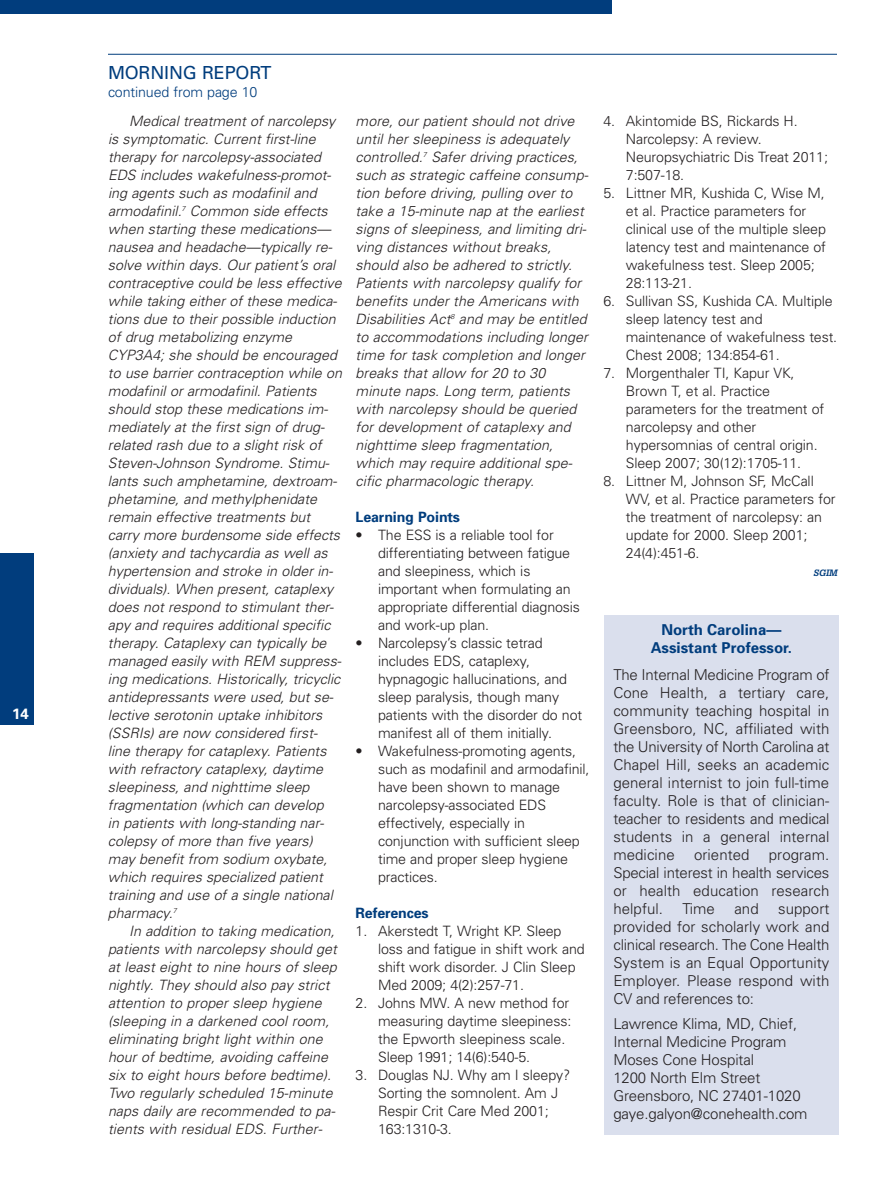
<style>
.page{position:relative;width:891px;height:1188px;background:#fff}
.page>*{position:absolute;margin:0;border:0;box-sizing:border-box;transform-origin:0 0}
.t1{font:18px "Univers";letter-spacing:-.01em;color:#013d7d}
.t2{font:300 15px/18px "Univers";letter-spacing:-.01em;color:#231f20;text-align:justify}
.t3{font:700 15px/18px "Univers";color:#013d7d;text-align:center}
.t4{font:700 15px "Univers";color:#fff}
.t5{font:italic 300 14.25px/18px "Univers";color:#231f20}
.t6{font:300 14.25px/18px "Univers";letter-spacing:-.01em;color:#231f20}
.t7{font:700 14.25px "Univers";letter-spacing:-.01em;color:#013d7d}
.t8{font:300 14.25px "Univers";letter-spacing:-.01em;color:#013d7d}
.t9{font:italic 700 9px "Glypha";color:#013d7d}
</style>
<div class="page">
<div style="left:0;top:553px;width:34px;height:172px;background:#013d7d"></div>
<div style="left:0;top:0;width:612px;height:14px;background:#013d7d"></div>
<hr style="left:108px;top:54px;width:729px;height:1px;background:#013d7d">
<div style="left:604px;top:615px;width:234px;height:519px;background:#dadfed"></div>
<p class="t4" style="left:12px;top:708px;width:18px">14</p>
<p class="t1" style="left:108px;top:66px;width:165px">MORNING REPORT</p>
<p class="t8" style="left:108px;top:86px;width:151px">continued from page 10</p>
<p class="t5" style="left:108px;top:114px;width:236px;text-indent:21px">Medical treatment of narcolepsy is symptomatic. Current first-line therapy for narcolepsy-associated EDS includes wakefulness-promot&shy;ing agents such as modafinil and armodafinil.<sup>7</sup> Common side effects when starting these medications— nausea and headache—typically re&shy;solve within days. Our patient’s oral contraceptive could be less effective while taking either of these medica&shy;tions due to their possible induction of drug metabolizing enzyme CYP3A4; she should be encouraged to use barrier contraception while on modafinil or armodafinil. Patients should stop these medications im&shy;mediately at the first sign of drug&shy;related rash due to a slight risk of Steven-Johnson Syndrome. Stimu&shy;lants such amphetamine, dextroam&shy;phetamine, and methylphenidate remain effective treatments but carry more burdensome side effects (anxiety and tachycardia as well as hypertension and stroke in older in&shy;dividuals). When present, cataplexy does not respond to stimulant ther&shy;apy and requires additional specific therapy. Cataplexy can typically be managed easily with REM suppress&shy;ing medications. Historically, tricyclic antidepressants were used, but se&shy;lective serotonin uptake inhibitors (SSRIs) are now considered first&shy;line therapy for cataplexy. Patients with refractory cataplexy, daytime sleepiness, and nighttime sleep fragmentation (which can develop<br>in patients with long-standing nar&shy;colepsy of more than five years) may benefit from sodium oxybate, which requires specialized patient training and use of a single national pharmacy.<sup>7</sup></p>
<p class="t5" style="left:108px;top:924px;width:230px;text-indent:21px">In addition to taking medication, patients with narcolepsy should get at least eight to nine hours of sleep nightly. They should also pay strict attention to proper sleep hygiene (sleeping in a darkened cool room, eliminating bright light within one hour of bedtime, avoiding caffeine six to eight hours before bedtime).<br>Two regularly scheduled 15-minute naps daily are recommended to pa&shy;tients with residual EDS. Further-</p>
<p class="t5" style="left:356px;top:114px;width:234px">more, our patient should not drive until her sleepiness is adequately controlled.<sup>7</sup> Safer driving practices, such as strategic caffeine consump&shy;tion before driving, pulling over to take a 15-minute nap at the earliest signs of sleepiness, and limiting dri&shy;ving distances without breaks, should also be adhered to strictly.<br>Patients with narcolepsy qualify for benefits under the Americans with Disabilities Act<sup>8</sup> and may be entitled to accommodations including longer time for task completion and longer breaks that allow for 20 to 30 minute naps. Long term, patients with narcolepsy should be queried for development of cataplexy and nighttime sleep fragmentation, which may require additional spe&shy;cific pharmacologic therapy.</p>
<p class="t7" style="left:356px;top:512px;width:106px">Learning Points</p>
<p class="t6" style="left:378px;top:528px;width:203px;text-indent:-23px">• The ESS is a reliable tool for differentiating between fatigue and sleepiness, which is important when formulating an appropriate differential diagnosis and work-up plan.</p>
<p class="t6" style="left:378px;top:636px;width:206px;text-indent:-23px">• Narcolepsy’s classic tetrad includes EDS, cataplexy, hypnagogic hallucinations, and sleep paralysis, though many patients with the disorder do not manifest all of them initially.</p>
<p class="t6" style="left:378px;top:744px;width:213px;text-indent:-23px">• Wakefulness-promoting agents, such as modafinil and armodafinil, have been shown to manage narcolepsy-associated EDS effectively, especially in conjunction with sufficient sleep time and proper sleep hygiene practices.</p>
<p class="t7" style="left:356px;top:908px;width:75px">References</p>
<p class="t6" style="left:378px;top:924px;width:208px;text-indent:-23px">1. Akerstedt T, Wright KP. Sleep loss and fatigue in shift work and shift work disorder. J Clin Sleep<br>Med 2009; 4(2):257-71.</p>
<p class="t6" style="left:378px;top:996px;width:195px;text-indent:-23px">2. Johns MW. A new method for measuring daytime sleepiness: the Epworth sleepiness scale.<br>Sleep 1991; 14(6):540-5.</p>
<p class="t6" style="left:378px;top:1068px;width:194px;text-indent:-23px">3. Douglas NJ. Why am I sleepy?<br>Sorting the somnolent. Am J<br>Respir Crit Care Med 2001;<br>163:1310-3.</p>
<p class="t6" style="left:626px;top:114px;width:204px;text-indent:-23px">4. Akintomide BS, Rickards H.<br>Narcolepsy: A review.<br>Neuropsychiatric Dis Treat 2011;<br>7:507-18.</p>
<p class="t6" style="left:626px;top:186px;width:202px;text-indent:-22px">5. Littner MR, Kushida C, Wise M, et al. Practice parameters for clinical use of the multiple sleep latency test and maintenance of wakefulness test. Sleep 2005;<br>28:113-21.</p>
<p class="t6" style="left:626px;top:294px;width:213px;text-indent:-23px">6. Sullivan SS, Kushida CA. Multiple sleep latency test and maintenance of wakefulness test.<br>Chest 2008; 134:854-61.</p>
<p class="t6" style="left:626px;top:366px;width:200px;text-indent:-23px">7. Morgenthaler TI, Kapur VK,<br>Brown T, et al. Practice parameters for the treatment of narcolepsy and other hypersomnias of central origin.<br>Sleep 2007; 30(12):1705-11.</p>
<p class="t6" style="left:626px;top:474px;width:211px;text-indent:-23px">8. Littner M, Johnson SF, McCall<br>WV, et al. Practice parameters for the treatment of narcolepsy: an update for 2000. Sleep 2001;<br>24(4):451-6.</p>
<p class="t9" style="left:814px;top:568px;width:25px">SGIM</p>
<p class="t3" style="left:651px;top:622px;width:143px">North Carolina—<br>Assistant Professor.</p>
<p class="t2" style="left:613px;top:667px;width:218px">The Internal Medicine Program of Cone Health, a tertiary care, community teaching hospital in Greensboro, NC, affiliated with the University of North Carolina at Chapel Hill, seeks an academic general internist to join full-time faculty. Role is that of clinician&shy;teacher to residents and medical students in a general internal medicine</p>
<p class="t2" style="left:694px;top:847px;width:57px">oriented</p>
<p class="t2" style="left:613px;top:847px;width:218px;text-indent:156px">program.<br>Special interest in health services or health education research helpful.</p>
<p class="t2" style="left:683px;top:901px;width:34px">Time</p>
<p class="t2" style="left:734px;top:901px;width:26px">and</p>
<p class="t2" style="left:613px;top:901px;width:218px;text-indent:165px">support provided for scholarly work and clinical research. The Cone Health System is an Equal Opportunity Employer. Please respond with CV and references to:</p>
<p class="t2" style="left:613px;top:1016px;width:196px;text-align:left">Lawrence Klima, MD, Chief,<br>Internal Medicine Program<br>Moses Cone Hospital<br>1200 North Elm Street<br>Greensboro, NC 27401-1020 gaye.galyon@conehealth.com</p>
</div>
